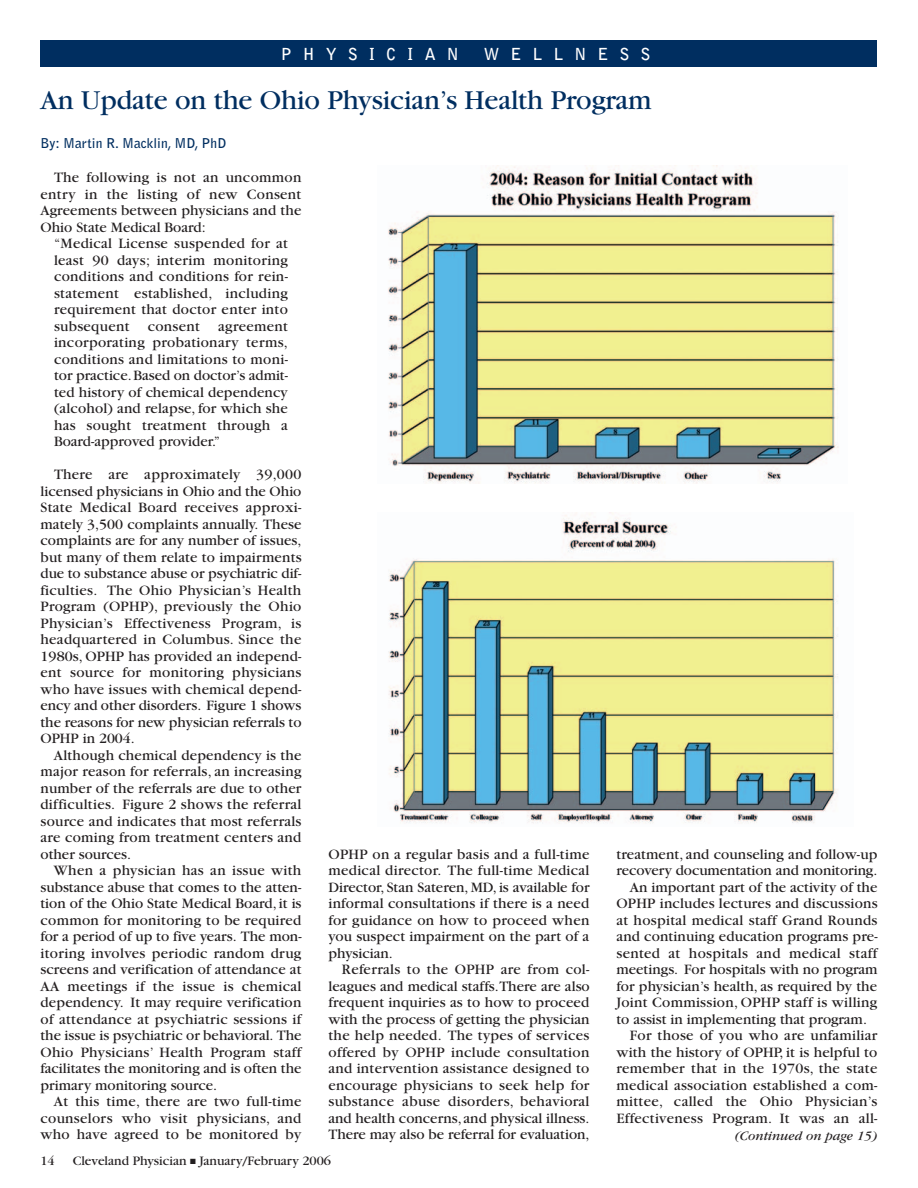
<style>
.page{position:relative;width:918px;height:1188px;background:#fff}
.page>*{position:absolute;margin:0;border:0;box-sizing:border-box;transform-origin:0 0}
.t1{font:28.5px "Garamond";letter-spacing:-.005em;color:#002e60}
.t2{font:700 16.5px "Bell Gothic";letter-spacing:.665em;color:#fff}
.t3{font:15px/16.5px "Garamond";letter-spacing:.005em;color:#231f20;text-align:justify}
.t4{font:13.5px "Garamond";color:#231f20}
.t5{font:700 13.5px "Bell Gothic";color:#002e60}
.t6{font:italic 13.5px "Garamond";color:#231f20}
</style>
<div class="page">
<div style="left:40px;top:40px;width:838px;height:28px;background:#002e60"></div>
<img style="left:388px;top:165px;width:451px;height:318px">
<img style="left:388px;top:513px;width:450px;height:310px">
<p class="t2" style="left:281px;top:48px;width:179px">PHYSICIAN</p>
<p class="t2" style="left:484px;top:48px;width:168px">WELLNESS</p>
<h1 class="t1" style="left:40px;top:90px;width:613px">An Update on the Ohio Physician’s Health Program</h1>
<p class="t5" style="left:40px;top:138px;width:187px">By: Martin R. Macklin, MD, PhD</p>
<p class="t3" style="left:40px;top:171px;width:262px;text-indent:14px">The following is not an uncommon entry in the listing of new Consent Agreements between physicians and the Ohio State Medical Board:</p>
<p class="t3" style="left:54px;top:237px;width:236px">“Medical License suspended for at least 90 days; interim monitoring conditions and conditions for rein&shy;statement established, including requirement that doctor enter into subsequent consent agreement incorporating probationary terms, conditions and limitations to moni&shy;tor practice.Based on doctor’s admit&shy;ted history of chemical dependency (alcohol) and relapse, for which she has sought treatment through a Board-approved provider.”</p>
<p class="t3" style="left:40px;top:468px;width:263px;text-indent:14px">There are approximately 39,000 licensed physicians in Ohio and the Ohio State Medical Board receives approxi&shy;mately 3,500 complaints annually. These complaints are for any number of issues, but many of them relate to impairments due to substance abuse or psychiatric dif&shy;ficulties. The Ohio Physician’s Health Program (OPHP), previously the Ohio Physician’s Effectiveness Program, is headquartered in Columbus. Since the 1980s, OPHP has provided an independ&shy;ent source for monitoring physicians who have issues with chemical depend&shy;ency and other disorders. Figure 1 shows the reasons for new physician referrals to OPHP in 2004.</p>
<p class="t3" style="left:40px;top:748px;width:263px;text-indent:14px">Although chemical dependency is the major reason for referrals, an increasing number of the referrals are due to other difficulties. Figure 2 shows the referral source and indicates that most referrals are coming from treatment centers and other sources.</p>
<p class="t3" style="left:40px;top:864px;width:263px;text-indent:14px">When a physician has an issue with substance abuse that comes to the atten&shy;tion of the Ohio State Medical Board, it is common for monitoring to be required for a period of up to five years. The mon&shy;itoring involves periodic random drug screens and verification of attendance at AA meetings if the issue is chemical dependency. It may require verification of attendance at psychiatric sessions if the issue is psychiatric or behavioral. The Ohio Physicians’ Health Program staff facilitates the monitoring and is often the primary monitoring source.</p>
<p class="t3" style="left:40px;top:1095px;width:262px;text-indent:14px">At this time, there are two full-time counselors who visit physicians, and who have agreed to be monitored by</p>
<p class="t3" style="left:328px;top:847px;width:263px">OPHP on a regular basis and a full-time medical director. The full-time Medical Director, Stan Sateren, MD, is available for informal consultations if there is a need for guidance on how to proceed when you suspect impairment on the part of a physician.</p>
<p class="t3" style="left:328px;top:963px;width:263px;text-indent:13px">Referrals to the OPHP are from col&shy;leagues and medical staffs.There are also frequent inquiries as to how to proceed with the process of getting the physician the help needed. The types of services offered by OPHP include consultation and intervention assistance designed to encourage physicians to seek help for substance abuse disorders, behavioral and health concerns, and physical illness.<br>There may also be referral for evaluation,</p>
<p class="t4" style="left:40px;top:1157px;width:16px">14</p>
<p class="t4" style="left:73px;top:1157px;width:260px">Cleveland Physician ■ January/February 2006</p>
<p class="t3" style="left:616px;top:847px;width:262px">treatment, and counseling and follow-up</p>
<p class="t3" style="left:616px;top:864px;width:262px">recovery documentation and monitoring.</p>
<p class="t3" style="left:630px;top:880px;width:249px">An important part of the activity of the</p>
<p class="t3" style="left:616px;top:897px;width:263px">OPHP includes lectures and discussions</p>
<p class="t3" style="left:616px;top:913px;width:262px">at hospital medical staff Grand Rounds</p>
<p class="t3" style="left:616px;top:930px;width:263px">and continuing education programs pre-</p>
<p class="t3" style="left:616px;top:946px;width:263px">sented at hospitals and medical staff</p>
<p class="t3" style="left:616px;top:963px;width:263px">meetings. For hospitals with no program</p>
<p class="t3" style="left:616px;top:979px;width:262px">for physician’s health, as required by the</p>
<p class="t3" style="left:616px;top:996px;width:262px">Joint Commission, OPHP staff is willing</p>
<p class="t3" style="left:616px;top:1012px;width:252px">to assist in implementing that program.</p>
<p class="t3" style="left:630px;top:1029px;width:249px">For those of you who are unfamiliar</p>
<p class="t3" style="left:616px;top:1045px;width:262px">with the history of OPHP, it is helpful to</p>
<p class="t3" style="left:616px;top:1062px;width:262px">remember that in the 1970s, the state</p>
<p class="t3" style="left:616px;top:1078px;width:262px">medical association established a com-</p>
<p class="t3" style="left:616px;top:1095px;width:262px">mittee, called the Ohio Physician’s</p>
<p class="t3" style="left:616px;top:1111px;width:262px">Effectiveness Program. It was an all-</p>
<p class="t6" style="left:734px;top:1131px;width:145px">(Continued on page 15)</p>
</div>
